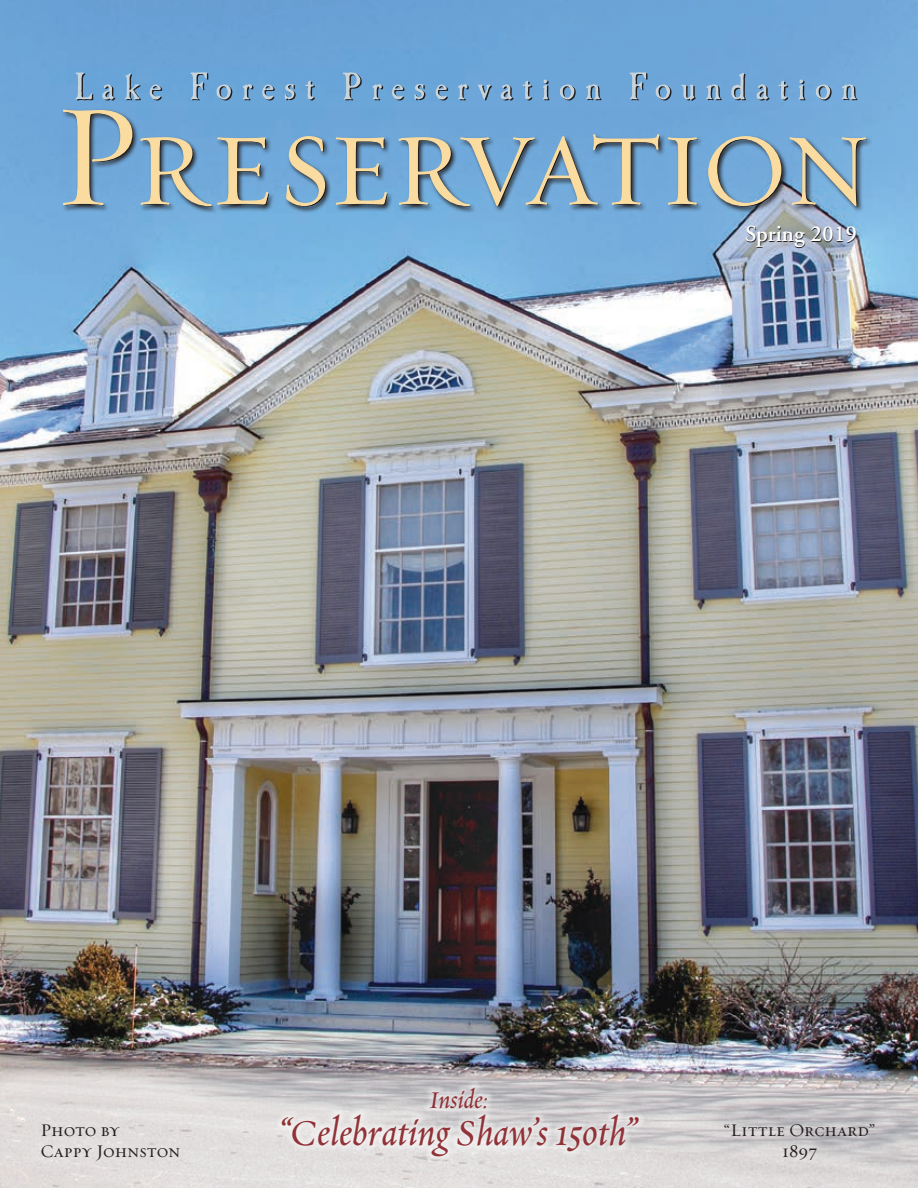
<style>
.page{position:relative;width:918px;height:1188px;background:#fff}
.page>*{position:absolute;margin:0;border:0;box-sizing:border-box;transform-origin:0 0}
.t1{font:40.5px "Requiem Text HTF Italic";color:#903237}
.t2{font:27px "Requiem Text HTF Italic";color:#903237}
.t3{font:600 22.8px "Adobe Garamond";color:#231f20}
.t4{font:18px/21px "Requiem Text HTF Small Caps";color:#231f20}
</style>
<div class="page">
<img style="left:0;top:0;width:918px;height:1069px">
<svg style="left:75px;top:72px;width:783px;height:29px"></svg>
<svg style="left:61px;top:108px;width:812px;height:105px;fill:#72abd9"></svg>
<svg style="left:63px;top:109px;width:802px;height:98px"></svg>
<svg style="left:0;top:1069px;width:918px;height:119px;fill:#dedad9"></svg>
<svg style="left:275px;top:1081px;width:371px;height:82px"></svg>
<p class="t3" style="left:746px;top:222px;width:113px">Spring 2019</p>
<h2 class="t2" style="left:430px;top:1086px;width:60px">Inside:</h2>
<h1 class="t1" style="left:280px;top:1113px;width:360px">“Celebrating Shaw’s 150th”</h1>
<p class="t4" style="left:40px;top:1120px;width:141px">Photo by<br>Cappy Johnston</p>
<p class="t4" style="left:724px;top:1120px;width:153px;text-align:center">“Little Orchard”<br>1897</p>
</div>
